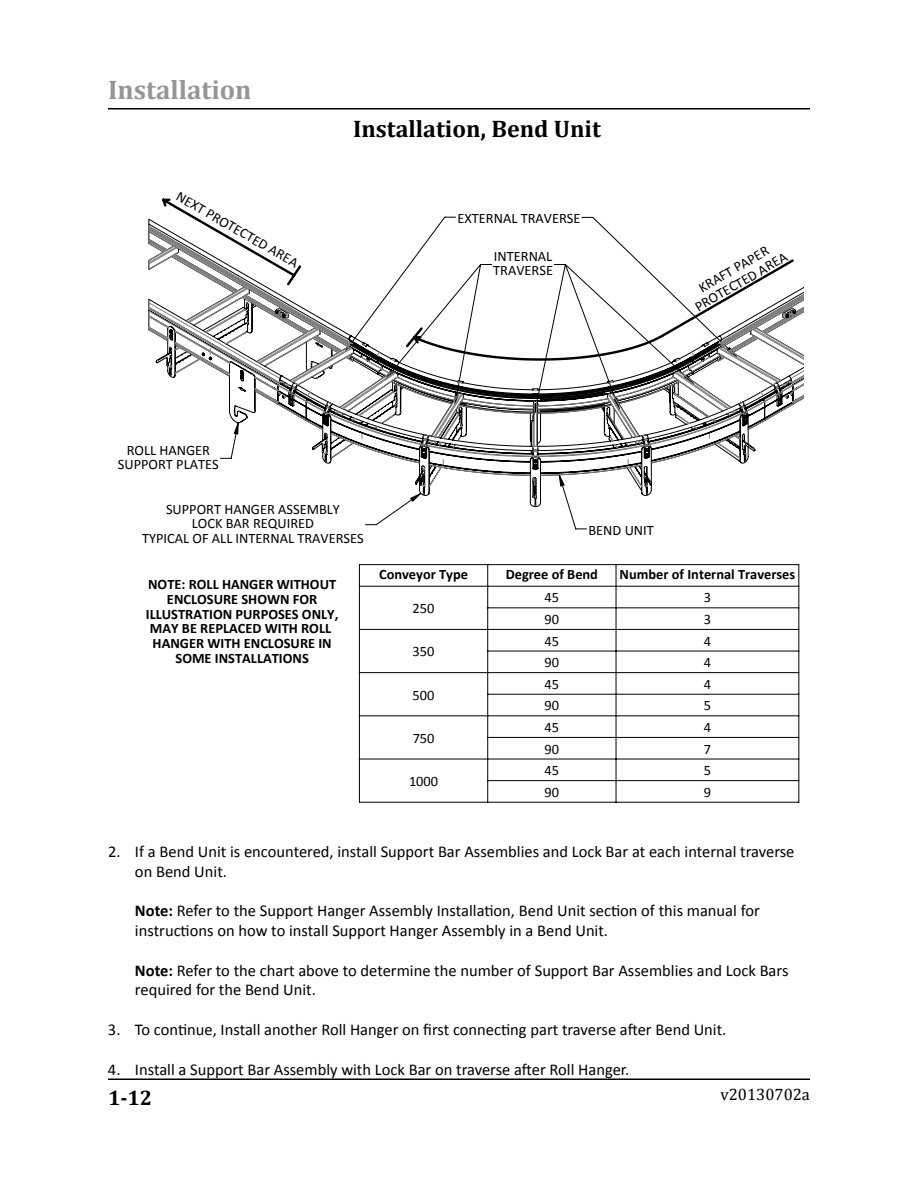
<style>
.page{position:relative;width:918px;height:1188px;background:#fff}
.page>*{position:absolute;margin:0;border:0;box-sizing:border-box;transform-origin:0 0}
.t1{font:700 27px "Cambria";color:#939598}
.t2{font:700 24px "Cambria";color:#000}
.t3{font:700 21px "Cambria";color:#000}
.t4{font:16.5px/19.8px "Calibri";color:#000}
.t5{font:16.5px "Cambria";color:#000}
.t6{font:14.4px/14.7px "Calibri";color:#000;text-align:center}
.t7{font:700 14.4px/14.7px "Calibri";color:#000;text-align:center}
.s1{font-weight:700}
</style>
<div class="page">
<hr style="left:108px;top:1078px;width:702px;height:2px;background:#000">
<hr style="left:108px;top:108px;width:702px;height:2px;background:#000">
<hr style="left:359px;top:565px;width:1px;height:237px;background:#000">
<hr style="left:359px;top:802px;width:440px;height:1px;background:#000">
<hr style="left:799px;top:565px;width:1px;height:237px;background:#000">
<hr style="left:359px;top:564px;width:440px;height:1px;background:#000">
<hr style="left:487px;top:565px;width:1px;height:237px;background:#000">
<hr style="left:616px;top:565px;width:1px;height:237px;background:#000">
<hr style="left:359px;top:586px;width:440px;height:1px;background:#000">
<hr style="left:488px;top:608px;width:311px;height:1px;background:#000">
<hr style="left:359px;top:629px;width:440px;height:1px;background:#000">
<hr style="left:488px;top:651px;width:311px;height:1px;background:#000">
<hr style="left:359px;top:672px;width:440px;height:1px;background:#000">
<hr style="left:488px;top:694px;width:311px;height:1px;background:#000">
<hr style="left:359px;top:716px;width:440px;height:1px;background:#000">
<hr style="left:488px;top:737px;width:311px;height:1px;background:#000">
<hr style="left:359px;top:759px;width:440px;height:1px;background:#000">
<hr style="left:488px;top:780px;width:311px;height:1px;background:#000">
<hr style="left:807px;top:358px;width:1px;height:38px;background:#000">
<svg style="left:149px;top:226px;width:654px;height:279px"></svg>
<h1 class="t1" style="left:108px;top:73px;width:145px">Installation</h1>
<p class="t6" style="left:181px;top:188px;width:140px;rotate:30deg">NEXT PROTECTED AREA</p>
<h2 class="t2" style="left:353px;top:114px;width:249px">Installation, Bend Unit</h2>
<p class="t6" style="left:457px;top:211px;width:125px">EXTERNAL TRAVERSE</p>
<p class="t6" style="left:493px;top:249px;width:61px;text-align:left">INTERNAL<br>TRAVERSE</p>
<p class="t6" style="left:685px;top:289px;width:106px;rotate:-30deg">KRAFT PAPER<br>PROTECTED AREA</p>
<p class="t6" style="left:118px;top:443px;width:102px">ROLL HANGER<br>SUPPORT PLATES</p>
<p class="t6" style="left:142px;top:501px;width:223px">SUPPORT HANGER ASSEMBLY<br>LOCK BAR REQUIRED<br>TYPICAL OF ALL INTERNAL TRAVERSES</p>
<p class="t6" style="left:588px;top:522px;width:67px">BEND UNIT</p>
<p class="t7" style="left:146px;top:577px;width:194px">NOTE: ROLL HANGER WITHOUT<br>ENCLOSURE SHOWN FOR<br>ILLUSTRATION PURPOSES ONLY,<br>MAY BE REPLACED WITH ROLL<br>HANGER WITH ENCLOSURE IN<br>SOME INSTALLATIONS</p>
<p class="t7" style="left:379px;top:567px;width:90px">Conveyor Type</p>
<p class="t7" style="left:506px;top:567px;width:94px">Degree of Bend</p>
<p class="t7" style="left:620px;top:567px;width:177px">Number of Internal Traverses</p>
<p class="t6" style="left:413px;top:601px;width:23px">250</p>
<p class="t6" style="left:545px;top:590px;width:16px">45</p>
<p class="t6" style="left:704px;top:590px;width:9px">3</p>
<p class="t6" style="left:545px;top:612px;width:16px">90</p>
<p class="t6" style="left:704px;top:612px;width:9px">3</p>
<p class="t6" style="left:413px;top:644px;width:23px">350</p>
<p class="t6" style="left:413px;top:688px;width:23px">500</p>
<p class="t6" style="left:413px;top:731px;width:23px">750</p>
<p class="t6" style="left:409px;top:774px;width:31px">1000</p>
<p class="t6" style="left:545px;top:634px;width:16px">45</p>
<p class="t6" style="left:704px;top:634px;width:9px">4</p>
<p class="t6" style="left:545px;top:655px;width:16px">90</p>
<p class="t6" style="left:704px;top:655px;width:9px">4</p>
<p class="t6" style="left:545px;top:677px;width:16px">45</p>
<p class="t6" style="left:704px;top:677px;width:9px">4</p>
<p class="t6" style="left:545px;top:698px;width:16px">90</p>
<p class="t6" style="left:704px;top:698px;width:9px">5</p>
<p class="t6" style="left:545px;top:720px;width:16px">45</p>
<p class="t6" style="left:704px;top:720px;width:9px">4</p>
<p class="t6" style="left:545px;top:742px;width:16px">90</p>
<p class="t6" style="left:704px;top:742px;width:9px">7</p>
<p class="t6" style="left:545px;top:763px;width:16px">45</p>
<p class="t6" style="left:704px;top:763px;width:9px">5</p>
<p class="t6" style="left:545px;top:785px;width:16px">90</p>
<p class="t6" style="left:704px;top:785px;width:9px">9</p>
<p class="t4" style="left:135px;top:841px;width:661px;text-indent:-27px">2. If a Bend Unit is encountered, install Support Bar Assemblies and Lock Bar at each internal traverse on Bend Unit.</p>
<p class="t4" style="left:135px;top:900px;width:626px"><span class="s1">Note:</span> Refer to the Support Hanger Assembly Installation, Bend Unit section of this manual for instructions on how to install Support Hanger Assembly in a Bend Unit.</p>
<p class="t4" style="left:135px;top:959px;width:655px"><span class="s1">Note:</span> Refer to the chart above to determine the number of Support Bar Assemblies and Lock Bars required for the Bend Unit.</p>
<p class="t4" style="left:108px;top:1019px;width:620px">3. To continue, Install another Roll Hanger on first connecting part traverse after Bend Unit.</p>
<p class="t4" style="left:108px;top:1058px;width:523px">4. Install a Support Bar Assembly with Lock Bar on traverse after Roll Hanger.</p>
<p class="t3" style="left:108px;top:1085px;width:46px">1-12</p>
<p class="t5" style="left:721px;top:1085px;width:91px">v20130702a</p>
</div>
